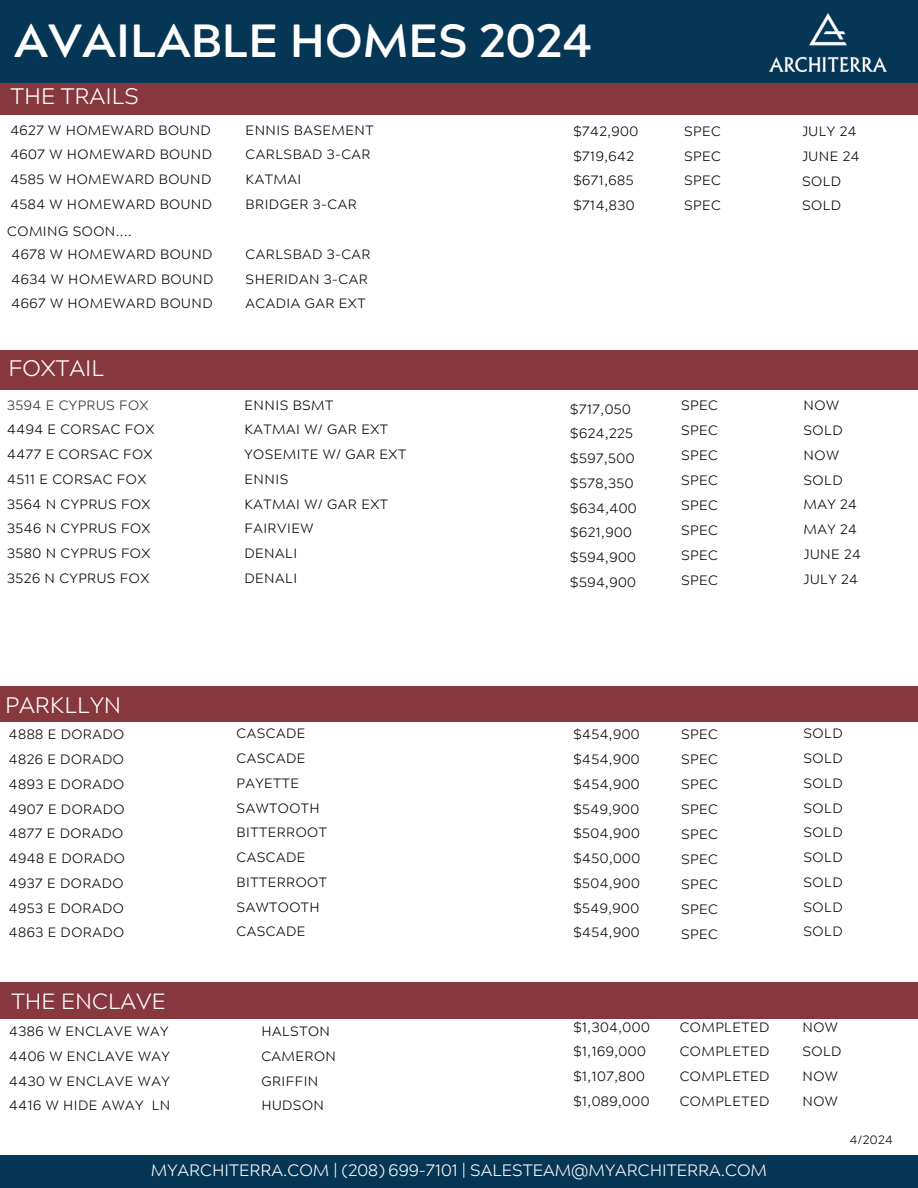
<style>
.page{position:relative;width:918px;height:1188px;background:#fff}
.page>*{position:absolute;margin:0;border:0;box-sizing:border-box;transform-origin:0 0}
.t1{font:700 46.5px "Acherus Grotesque";color:#fff}
.t2{font:300 22.5px "Acherus Grotesque";color:#fff}
.t3{font:300 22.05px "Acherus Grotesque";color:#fff}
.t4{font:300 16.5px "Acherus Grotesque";color:#fff}
.t5{font:300 13.65px/24.9px "Acherus Grotesque";letter-spacing:.035em;color:#000;text-align:justify}
.t6{font:300 13.5px/24.8px "Acherus Grotesque";letter-spacing:.035em;color:#000}
.t7{font:300 12px "Acherus Grotesque";color:#000}
.s1{color:#2e2c2b}
</style>
<div class="page">
<div style="left:0;top:0;width:918px;height:85px;background:#063655"></div>
<div style="left:0;top:1155px;width:918px;height:33px;background:#063655"></div>
<div style="left:0;top:83px;width:918px;height:32px;background:#87383f"></div>
<img style="left:770px;top:14px;width:117px;height:57px">
<div style="left:0;top:351px;width:918px;height:39px;background:#87383f"></div>
<div style="left:0;top:686px;width:918px;height:36px;background:#87383f"></div>
<div style="left:0;top:982px;width:918px;height:37px;background:#87383f"></div>
<h5 class="t1" style="left:14px;top:22px;width:580px">AVAILABLE HOMES 2024</h5>
<h4 class="t2" style="left:10px;top:87px;width:130px">THE TRAILS</h4>
<h4 class="t6" style="left:10px;top:119px;width:203px;text-align:justify">4627 W HOMEWARD BOUND 4607 W HOMEWARD BOUND 4585 W HOMEWARD BOUND 4584 W HOMEWARD BOUND</h4>
<h4 class="t6" style="left:246px;top:119px;width:130px">ENNIS BASEMENT<br>CARLSBAD 3-CAR<br>KATMAI<br>BRIDGER 3-CAR</h4>
<h4 class="t6" style="left:573px;top:121px;width:66px">$742,900 $719,642 $671,685 $714,830</h4>
<h4 class="t6" style="left:684px;top:121px;width:38px;text-align:justify">SPEC SPEC SPEC SPEC</h4>
<h4 class="t6" style="left:802px;top:121px;width:59px">JULY 24<br>JUNE 24<br>SOLD<br>SOLD</h4>
<h4 class="t6" style="left:7px;top:221px;width:126px">COMING SOON....</h4>
<p class="t6" style="left:12px;top:244px;width:203px;text-align:justify">4678 W HOMEWARD BOUND 4634 W HOMEWARD BOUND 4667 W HOMEWARD BOUND</p>
<h3 class="t6" style="left:246px;top:244px;width:127px">CARLSBAD 3-CAR<br>SHERIDAN 3-CAR<br>ACADIA GAR EXT</h3>
<h5 class="t2" style="left:8px;top:359px;width:98px">FOXTAIL</h5>
<h2 class="t6" style="left:7px;top:394px;width:149px"><span class="s1">3594 E CYPRUS FOX<br></span>4494 E CORSAC FOX<br>4477 E CORSAC FOX<br>4511 E CORSAC FOX<br>3564 N CYPRUS FOX<br>3546 N CYPRUS FOX<br>3580 N CYPRUS FOX<br>3526 N CYPRUS FOX</h2>
<h4 class="t6" style="left:244px;top:394px;width:163px">ENNIS BSMT<br>KATMAI W/ GAR EXT<br>YOSEMITE W/ GAR EXT<br>ENNIS<br>KATMAI W/ GAR EXT<br>FAIRVIEW<br>DENALI<br>DENALI</h4>
<h4 class="t6" style="left:804px;top:395px;width:59px">NOW<br>SOLD<br>NOW<br>SOLD<br>MAY 24<br>MAY 24<br>JUNE 24<br>JULY 24</h4>
<h1 class="t6" style="left:570px;top:398px;width:68px">$717,050 $624,225 $597,500 $578,350 $634,400 $621,900 $594,900 $594,900</h1>
<p class="t5" style="left:681px;top:395px;width:38px">SPEC SPEC SPEC SPEC SPEC SPEC SPEC SPEC</p>
<h4 class="t2" style="left:5px;top:696px;width:118px">PARKLLYN</h4>
<h4 class="t6" style="left:9px;top:724px;width:118px">4888 E DORADO<br>4826 E DORADO<br>4893 E DORADO<br>4907 E DORADO<br>4877 E DORADO<br>4948 E DORADO<br>4937 E DORADO<br>4953 E DORADO<br>4863 E DORADO</h4>
<h2 class="t6" style="left:237px;top:723px;width:92px">CASCADE<br>CASCADE<br>PAYETTE<br>SAWTOOTH<br>BITTERROOT<br>CASCADE<br>BITTERROOT<br>SAWTOOTH<br>CASCADE</h2>
<h4 class="t6" style="left:573px;top:724px;width:68px;text-align:justify">$454,900 $454,900 $454,900 $549,900 $504,900 $450,000 $504,900 $549,900 $454,900</h4>
<h4 class="t6" style="left:804px;top:723px;width:41px;text-align:justify">SOLD SOLD SOLD SOLD SOLD SOLD SOLD SOLD SOLD</h4>
<h4 class="t5" style="left:681px;top:724px;width:38px">SPEC SPEC SPEC SPEC SPEC SPEC SPEC SPEC SPEC</h4>
<h4 class="t3" style="left:12px;top:992px;width:156px">THE ENCLAVE</h4>
<h5 class="t6" style="left:9px;top:1021px;width:163px">4386 W ENCLAVE WAY<br>4406 W ENCLAVE WAY<br>4430 W ENCLAVE WAY<br>4416 W HIDE AWAY LN</h5>
<h4 class="t6" style="left:261px;top:1021px;width:76px">HALSTON<br>CAMERON<br>GRIFFIN<br>HUDSON</h4>
<h2 class="t6" style="left:573px;top:1016px;width:78px">$1,304,000 $1,169,000 $1,107,800 $1,089,000</h2>
<h5 class="t6" style="left:680px;top:1016px;width:91px;text-align:justify">COMPLETED COMPLETED COMPLETED COMPLETED</h5>
<h4 class="t6" style="left:802px;top:1016px;width:41px">NOW<br>SOLD<br>NOW<br>NOW</h4>
<h4 class="t4" style="left:151px;top:1164px;width:618px">MYARCHITERRA.COM | (208) 699-7101 | SALESTEAM@MYARCHITERRA.COM</h4>
<h4 class="t7" style="left:850px;top:1135px;width:45px">4/2024</h4>
</div>
